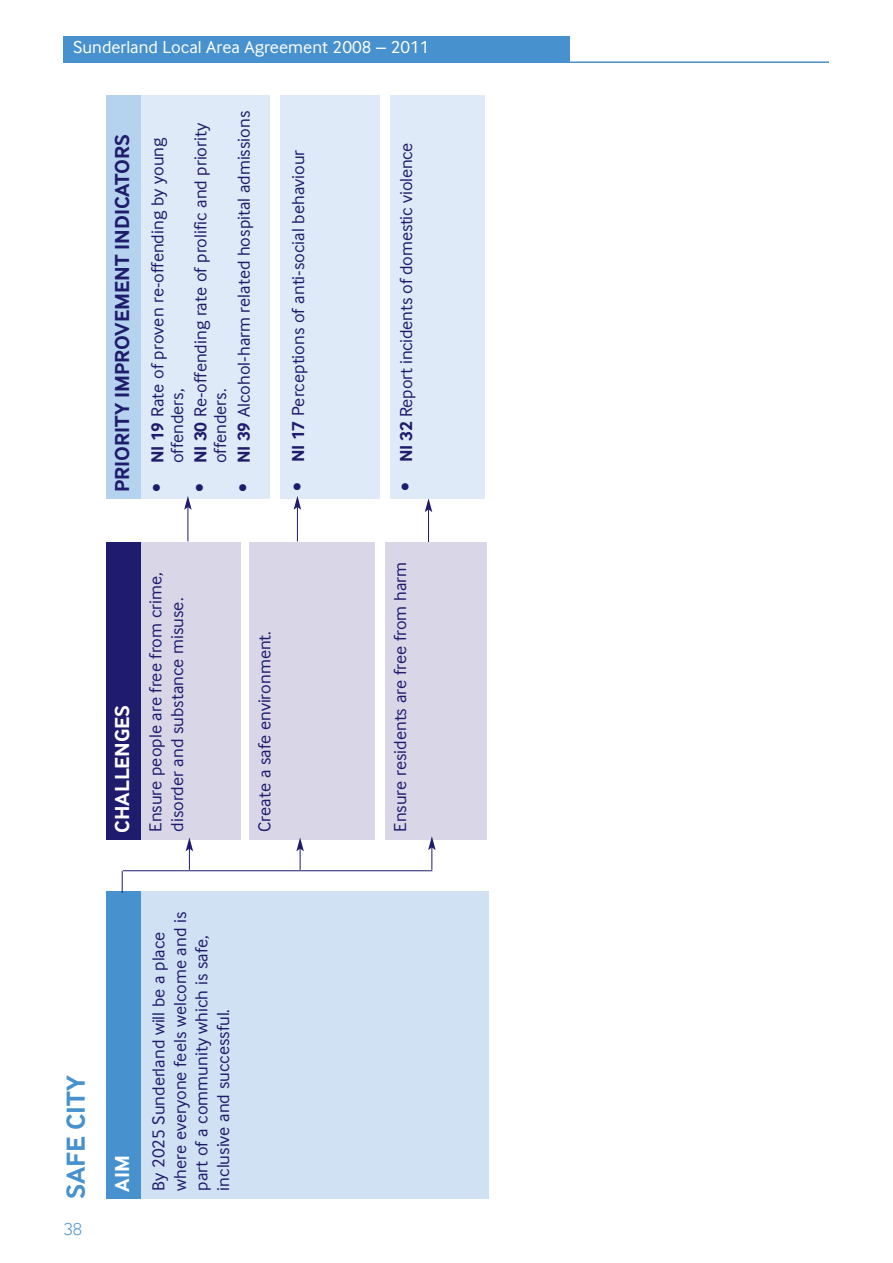
<style>
.page{position:relative;width:893px;height:1263px;background:#fff}
.page>*{position:absolute;margin:0;border:0;box-sizing:border-box;transform-origin:0 0}
.t1{font:700 27px "Inter Face Da Ma";color:#4791ce}
.t2{font:700 21px "Inter Face Da Ma";color:#1f1b6d}
.t3{font:700 21px "Inter Face Da Ma";color:#fff}
.t4{font:18px/21.6px "Inter Face Da Ma";color:#1f1b6d}
.t5{font:18px "Inter Face Da Ma";color:#fff}
.t6{font:18px "Inter Face Da Ma Lt";color:#4791ce}
.s1{font-weight:700}
</style>
<div class="page">
<hr style="left:64px;top:61px;width:765px;height:2px;background:#4791ce">
<div style="left:64px;top:36px;width:506px;height:26px;background:#4791ce"></div>
<hr style="left:428px;top:509px;width:1px;height:36px;background:#1f1b6d">
<svg style="left:425px;top:499px;width:7px;height:13px"></svg>
<div style="left:107px;top:892px;width:382px;height:307px;background:#d1e1f4"></div>
<div style="left:107px;top:892px;width:34px;height:307px;background:#4791ce"></div>
<div style="left:107px;top:543px;width:134px;height:297px;background:#d8d6e7"></div>
<div style="left:107px;top:543px;width:34px;height:297px;background:#1f1b6d"></div>
<div style="left:250px;top:543px;width:125px;height:297px;background:#d8d6e7"></div>
<div style="left:385px;top:543px;width:102px;height:297px;background:#d8d6e7"></div>
<div style="left:107px;top:95px;width:163px;height:404px;background:#deeaf7"></div>
<div style="left:107px;top:95px;width:34px;height:404px;background:#b5d2ee"></div>
<div style="left:280px;top:95px;width:99px;height:404px;background:#deeaf7"></div>
<div style="left:390px;top:95px;width:95px;height:404px;background:#deeaf7"></div>
<svg style="left:122px;top:871px;width:1px;height:22px"></svg>
<svg style="left:428px;top:836px;width:8px;height:34px"></svg>
<svg style="left:186px;top:837px;width:7px;height:33px"></svg>
<svg style="left:296px;top:837px;width:8px;height:33px"></svg>
<hr style="left:188px;top:507px;width:1px;height:34px;background:#1f1b6d">
<svg style="left:184px;top:496px;width:8px;height:14px"></svg>
<hr style="left:297px;top:507px;width:1px;height:34px;background:#1f1b6d">
<svg style="left:294px;top:496px;width:7px;height:14px"></svg>
<hr style="left:123px;top:870px;width:309px;height:1px;background:#1f1b6d">
<p class="t5" style="left:73px;top:41px;width:358px">Sunderland Local Area Agreement 2008 – 2011</p>
<p class="t2" style="left:115px;top:492px;width:359px;rotate:-90deg">PRIORITY IMPROVEMENT INDICATORS</p>
<p class="t4" style="left:149px;top:463px;width:327px;line-height:19.6px;text-indent:-29px;rotate:-90deg">• <span class="s1">NI 19</span> Rate of proven re-offending by young offenders,</p>
<p class="t4" style="left:193px;top:463px;width:342px;line-height:19.6px;text-indent:-29px;rotate:-90deg">• <span class="s1">NI 30</span> Re-offending rate of prolific and priority offenders.</p>
<p class="t4" style="left:235px;top:492px;width:382px;rotate:-90deg">• <span class="s1">NI 39</span> Alcohol-harm related hospital admissions</p>
<p class="t4" style="left:289px;top:491px;width:343px;rotate:-90deg">• <span class="s1">NI 17</span> Perceptions of anti-social behaviour</p>
<p class="t4" style="left:397px;top:491px;width:350px;rotate:-90deg">• <span class="s1">NI 32</span> Report incidents of domestic violence</p>
<p class="t3" style="left:115px;top:833px;width:129px;rotate:-90deg">CHALLENGES</p>
<p class="t4" style="left:146px;top:832px;width:261px;rotate:-90deg">Ensure people are free from crime, disorder and substance misuse.</p>
<p class="t4" style="left:255px;top:832px;width:202px;rotate:-90deg">Create a safe environment.</p>
<p class="t4" style="left:391px;top:832px;width:271px;rotate:-90deg">Ensure residents are free from harm</p>
<h1 class="t1" style="left:67px;top:1199px;width:125px;rotate:-90deg">SAFE CITY</h1>
<p class="t6" style="left:64px;top:1222px;width:20px">38</p>
<p class="t3" style="left:115px;top:1191px;width:38px;rotate:-90deg">AIM</p>
<p class="t4" style="left:149px;top:1190px;width:280px;rotate:-90deg">By 2025 Sunderland will be a place where everyone feels welcome and is part of a community which is safe, inclusive and successful.</p>
</div>
